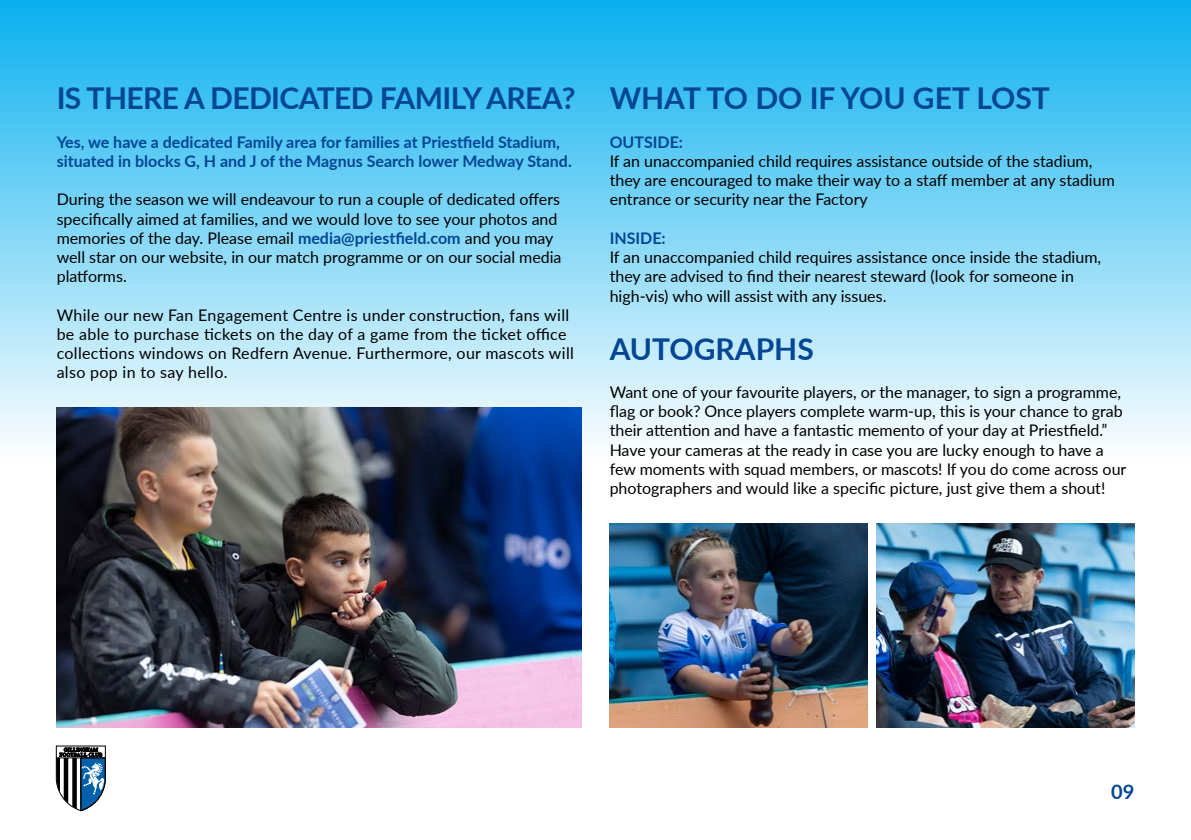
<style>
.page{position:relative;width:1191px;height:840px;background:#fff}
.page>*{position:absolute;margin:0;border:0;box-sizing:border-box;transform-origin:0 0}
.t1{font:700 30px "Lato";color:#034694}
.t2{font:700 30px "Lato";letter-spacing:-.02em;color:#034694}
.t3{font:700 20px "Lato";color:#034694}
.t4{font:16px/19.2px "Lato";color:#000}
.t5{font:16px/19.2px "Lato";letter-spacing:.02em;color:#000}
.t6{font:700 16px/19.2px "Lato";color:#034694}
.s1{font-weight:700;color:#034694}
</style>
<div class="page">
<div style="left:0;top:0;width:1191px;height:458px;background:linear-gradient(to bottom,#09b0ef,#fcfdfe)"></div>
<img style="left:57px;top:407px;width:524px;height:320px">
<img style="left:609px;top:523px;width:258px;height:204px">
<img style="left:877px;top:523px;width:257px;height:204px">
<svg style="left:55px;top:745px;width:51px;height:66px"></svg>
<h1 class="t2" style="left:57px;top:76px;width:520px">IS THERE A DEDICATED FAMILY AREA?</h1>
<p class="t6" style="left:57px;top:131px;width:516px">Yes, we have a dedicated Family area for families at Priestfield Stadium, situated in blocks G, H and J of the Magnus Search lower Medway Stand.</p>
<p class="t4" style="left:57px;top:189px;width:506px">During the season we will endeavour to run a couple of dedicated offers specifically aimed at families, and we would love to see your photos and memories of the day. Please email <span class="s1">media@priestfield.com</span> and you may well star on our website, in our match programme or on our social media platforms.</p>
<p class="t5" style="left:57px;top:304px;width:518px">While our new Fan Engagement Centre is under construction, fans will be able to purchase tickets on the day of a game from the ticket office collections windows on Redfern Avenue. Furthermore, our mascots will also pop in to say hello.</p>
<h1 class="t1" style="left:609px;top:76px;width:442px">WHAT TO DO IF YOU GET LOST</h1>
<p class="t6" style="left:609px;top:131px;width:75px">OUTSIDE:</p>
<p class="t4" style="left:609px;top:151px;width:507px">If an unaccompanied child requires assistance outside of the stadium, they are encouraged to make their way to a staff member at any stadium entrance or security near the Factory</p>
<p class="t6" style="left:609px;top:227px;width:58px">INSIDE:</p>
<p class="t4" style="left:609px;top:247px;width:493px">If an unaccompanied child requires assistance once inside the stadium, they are advised to find their nearest steward (look for someone in high-vis) who will assist with any issues.</p>
<h1 class="t1" style="left:609px;top:326px;width:206px">AUTOGRAPHS</h1>
<p class="t4" style="left:609px;top:382px;width:518px">Want one of your favourite players, or the manager, to sign a programme, flag or book? Once players complete warm-up, this is your chance to grab their attention and have a fantastic memento of your day at Priestfield.” Have your cameras at the ready in case you are lucky enough to have a few moments with squad members, or mascots! If you do come across our photographers and would like a specific picture, just give them a shout!</p>
<p class="t3" style="left:1111px;top:776px;width:25px">09</p>
</div>
